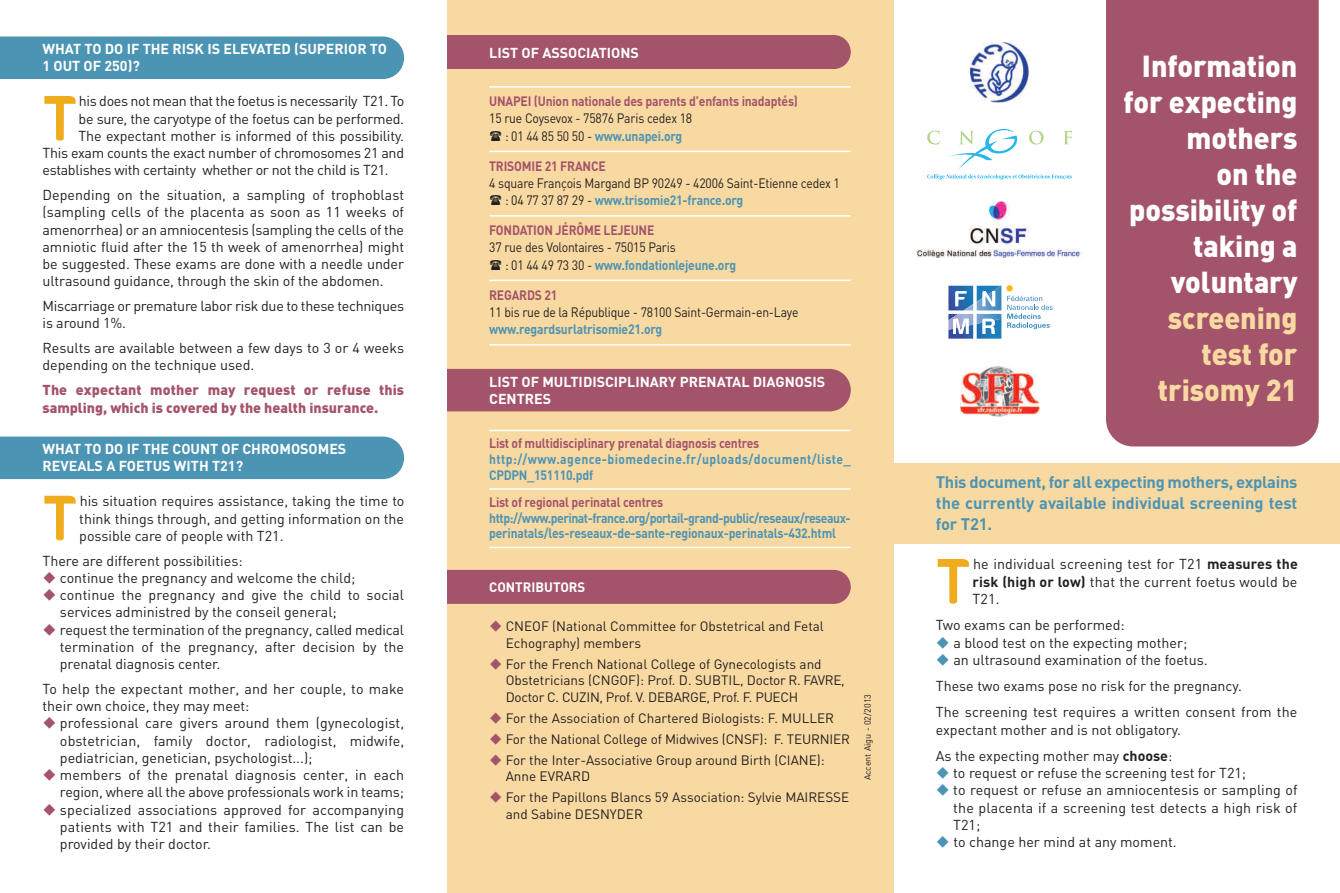
<style>
.page{position:relative;width:1340px;height:893px;background:#fff}
.page>*{position:absolute;margin:0;border:0;box-sizing:border-box;transform-origin:0 0}
.t1{font:62.85px "Integral";color:#efac1c;scale:2 1}
.t2{font:900 30px/36px "DIN";color:#fff;text-align:right;scale:.95 1}
.t3{font:900 30px/36px "DIN";color:#f9d9a2;text-align:right;scale:.95 1}
.t4{font:700 16.5px/21px "DIN";color:#4c94b3;text-align:justify}
.t5{font:14.25px/17.2px "DIN";color:#231f20;text-align:justify}
.t6{font:14.25px/17.2px "DIN";letter-spacing:-.02em;color:#231f20}
.t7{font:700 14.25px/17.2px "DIN";color:#fff}
.t8{font:900 14.25px/17.2px "DIN";color:#a4546a}
.t9{font:14.25px "DIN";letter-spacing:-.025em;color:#231f20}
.t10{font:13.5px/16.5px "DIN";letter-spacing:-.01em;color:#231f20}
.t11{font:13.5px/17.2px "DIN";letter-spacing:-.01em;color:#231f20;scale:.9 1}
.t12{font:700 13.5px "DIN";letter-spacing:-.015em;color:#a4546a;scale:.9 1}
.t13{font:700 13.5px/15.8px "DIN";letter-spacing:-.035em;color:#4c94b3;scale:.9 1}
.t14{font:700 13.5px/15.8px "DIN";letter-spacing:.035em;color:#4c94b3;scale:.9 1}
.t15{font:700 13.5px "DIN";letter-spacing:-.015em;color:#4c94b3;scale:.9 1}
.t16{font:700 13.5px "DIN";color:#fff}
.t17{font:9px "DIN";color:#231f20}
.s1{color:#a4546a}
.s2{font-weight:700;color:#4c94b3}
.s3{font-weight:700}
.s4{color:#4c94b3}
</style>
<div class="page">
<div style="left:893px;top:463px;width:446px;height:81px;background:#f9d9a2"></div>
<div style="left:446px;top:0;width:447px;height:893px;background:#f9d9a2"></div>
<div style="left:0;top:437px;width:404px;height:42px;background:#4c94b3"></div>
<div style="left:0;top:37px;width:404px;height:42px;background:#4c94b3"></div>
<div style="left:1106px;top:0;width:212px;height:446px;background:#a4546a"></div>
<svg style="left:927px;top:129px;width:145px;height:51px"></svg>
<img style="left:970px;top:42px;width:58px;height:60px">
<img style="left:916px;top:202px;width:166px;height:56px">
<img style="left:960px;top:367px;width:79px;height:49px">
<svg style="left:948px;top:285px;width:104px;height:54px"></svg>
<div style="left:420px;top:35px;width:430px;height:34px;background:#a4546a;border-radius:17px"></div>
<div style="left:417px;top:26px;width:29px;height:59px;background:#fff"></div>
<hr style="left:489px;top:86px;width:361px;height:2px;background:#fff">
<hr style="left:489px;top:151px;width:361px;height:1px;background:#fff">
<hr style="left:489px;top:215px;width:361px;height:2px;background:#fff">
<hr style="left:489px;top:280px;width:361px;height:1px;background:#fff">
<hr style="left:489px;top:344px;width:361px;height:2px;background:#fff">
<div style="left:420px;top:369px;width:430px;height:42px;background:#a4546a;border-radius:21px"></div>
<div style="left:417px;top:360px;width:29px;height:59px;background:#fff"></div>
<hr style="left:489px;top:430px;width:361px;height:1px;background:#fff">
<hr style="left:489px;top:488px;width:361px;height:2px;background:#fff">
<hr style="left:489px;top:547px;width:361px;height:1px;background:#fff">
<div style="left:420px;top:570px;width:430px;height:34px;background:#a4546a;border-radius:17px"></div>
<div style="left:417px;top:561px;width:29px;height:59px;background:#fff"></div>
<p class="t7" style="left:43px;top:40px;width:346px">WHAT TO DO IF THE RISK IS ELEVATED (SUPERIOR TO<br>1 OUT OF 250)?</p>
<h1 class="t1" style="left:43px;top:96px;width:23px">T</h1>
<p class="t9" style="left:79px;top:93px;width:327px">his does not mean that the foetus is necessarily T21. To</p>
<p class="t6" style="left:79px;top:110px;width:327px">be sure, the caryotype of the foetus can be performed.</p>
<p class="t5" style="left:79px;top:127px;width:327px">The expectant mother is informed of this possibility.</p>
<p class="t6" style="left:43px;top:145px;width:363px">This exam counts the exact number of chromosomes 21 and</p>
<p class="t6" style="left:43px;top:162px;width:348px">establishes with certainty whether or not the child is T21.</p>
<p class="t5" style="left:43px;top:187px;width:363px">Depending on the situation, a sampling of trophoblast (sampling cells of the placenta as soon as 11 weeks of amenorrhea) or an amniocentesis (sampling the cells of the amniotic fluid after the 15 th week of amenorrhea) might be suggested. These exams are done with a needle under ultrasound guidance, through the skin of the abdomen.</p>
<p class="t6" style="left:43px;top:298px;width:363px">Miscarriage or premature labor risk due to these techniques is around 1%.</p>
<p class="t5" style="left:43px;top:340px;width:363px">Results are available between a few days to 3 or 4 weeks depending on the technique used.</p>
<p class="t8" style="left:43px;top:382px;width:363px">The expectant mother may request or refuse this sampling, which is covered by the health insurance.</p>
<p class="t7" style="left:43px;top:440px;width:305px">WHAT TO DO IF THE COUNT OF CHROMOSOMES<br>REVEALS A FOETUS WITH T21?</p>
<h1 class="t1" style="left:43px;top:496px;width:23px">T</h1>
<p class="t5" style="left:79px;top:493px;width:327px">his situation requires assistance, taking the time to think things through, and getting information on the possible care of people with T21.</p>
<p class="t5" style="left:43px;top:552px;width:202px">There are different possibilities:</p>
<p class="t5" style="left:43px;top:569px;width:314px"><span class="s1">◆</span> continue the pregnancy and welcome the child;</p>
<p class="t5" style="left:60px;top:586px;width:345px;text-indent:-17px"><span class="s1">◆</span> continue the pregnancy and give the child to social services administred by the conseil general;</p>
<p class="t5" style="left:60px;top:621px;width:345px;text-indent:-17px"><span class="s1">◆</span> request the termination of the pregnancy, called medical termination of the pregnancy, after decision by the prenatal diagnosis center.</p>
<p class="t5" style="left:42px;top:680px;width:363px">To help the expectant mother, and her couple, to make their own choice, they may meet:</p>
<p class="t5" style="left:60px;top:715px;width:345px;text-indent:-17px"><span class="s1">◆</span> professional care givers around them (gynecologist, obstetrician, family doctor, radiologist, midwife, pediatrician, genetician, psychologist...);</p>
<p class="t5" style="left:43px;top:766px;width:363px;text-align:right"><span class="s1">◆</span> members of the prenatal diagnosis center, in each region, where all the above professionals work in teams;</p>
<p class="t5" style="left:60px;top:801px;width:345px;text-indent:-17px"><span class="s1">◆</span> specialized associations approved for accompanying patients with T21 and their families. The list can be provided by their doctor.</p>
<p class="t7" style="left:489px;top:45px;width:151px">LIST OF ASSOCIATIONS</p>
<p class="t12" style="left:489px;top:94px;width:344px">UNAPEI (Union nationale des parents d’enfants inadaptés)</p>
<p class="t11" style="left:489px;top:110px;width:227px;text-align:center">15 rue Coysevox - 75876 Paris cedex 18 : 01 44 85 50 50 - <span class="s2">www.unapei.org</span></p>
<p class="t12" style="left:489px;top:158px;width:131px">TRISOMIE 21 FRANCE</p>
<p class="t11" style="left:505px;top:175px;width:373px;text-indent:-16px">4 square François Margand BP 90249 - 42006 Saint-Etienne cedex 1 : 04 77 37 87 29 - <span class="s2">www.trisomie21-france.org</span></p>
<p class="t12" style="left:489px;top:223px;width:185px">FONDATION JÉRÔME LEJEUNE</p>
<p class="t11" style="left:505px;top:239px;width:258px;text-indent:-16px">37 rue des Volontaires - 75015 Paris<br>: 01 44 49 73 30 - <span class="s2">www.fondationlejeune.org</span></p>
<p class="t12" style="left:489px;top:287px;width:77px">REGARDS 21</p>
<p class="t11" style="left:489px;top:304px;width:345px">11 bis rue de la République - 78100 Saint-Germain-en-Laye</p>
<p class="t15" style="left:489px;top:322px;width:194px">www.regardsurlatrisomie21.org</p>
<p class="t7" style="left:489px;top:374px;width:337px;line-height:16.5px">LIST OF MULTIDISCIPLINARY PRENATAL DIAGNOSIS<br>CENTRES</p>
<p class="t12" style="left:489px;top:436px;width:301px">List of multidisciplinary prenatal diagnosis centres</p>
<p class="t14" style="left:489px;top:451px;width:403px">http://www.agence-biomedecine.fr/uploads/document/liste_<br>CPDPN_151110.pdf</p>
<p class="t12" style="left:489px;top:494px;width:195px">List of regional perinatal centres</p>
<p class="t13" style="left:489px;top:510px;width:403px">http://www.perinat-france.org/portail-grand-public/reseaux/reseaux&shy;perinatals/les-reseaux-de-sante-regionaux-perinatals-432.html</p>
<p class="t16" style="left:489px;top:579px;width:98px">CONTRIBUTORS</p>
<p class="t10" style="left:505px;top:618px;width:319px;text-indent:-16px"><span class="s1">◆</span> CNEOF (National Committee for Obstetrical and Fetal<br>Echography) members</p>
<p class="t10" style="left:505px;top:656px;width:341px;text-indent:-17px"><span class="s1">◆</span> For the French National College of Gynecologists and<br>Obstetricians (CNGOF): Prof. D. SUBTIL, Doctor R. FAVRE,<br>Doctor C. CUZIN, Prof. V. DEBARGE, Prof. F. PUECH</p>
<p class="t10" style="left:489px;top:710px;width:346px"><span class="s1">◆</span> For the Association of Chartered Biologists: F. MULLER</p>
<p class="t10" style="left:489px;top:731px;width:362px"><span class="s1">◆</span> For the National College of Midwives (CNSF): F. TEURNIER</p>
<p class="t10" style="left:505px;top:752px;width:321px;text-indent:-17px"><span class="s1">◆</span> For the Inter-Associative Group around Birth (CIANE):<br>Anne EVRARD</p>
<p class="t10" style="left:505px;top:789px;width:345px;text-indent:-16px"><span class="s1">◆</span> For the Papillons Blancs 59 Association: Sylvie MAIRESSE and Sabine DESNYDER</p>
<p class="t17" style="left:862px;top:780px;width:88px;rotate:-90deg">Accent Aigu - 02/2013</p>
<h2 class="t2" style="left:1123px;top:48px;width:184px">Information for expecting mothers<br>on the possibility of taking a voluntary</h2>
<h2 class="t3" style="left:1157px;top:300px;width:148px">screening test for trisomy 21</h2>
<p class="t4" style="left:935px;top:471px;width:363px">This document, for all expecting mothers, explains the currently available individual screening test for T21.</p>
<h1 class="t1" style="left:935px;top:559px;width:23px">T</h1>
<p class="t5" style="left:972px;top:556px;width:327px">he individual screening test for T21 <span class="s3">measures the risk (high or low)</span> that the current foetus would be T21.</p>
<p class="t5" style="left:935px;top:617px;width:190px">Two exams can be performed:</p>
<p class="t5" style="left:935px;top:634px;width:253px"><span class="s4">◆</span> a blood test on the expecting mother;</p>
<p class="t5" style="left:935px;top:647px;width:363px;line-height:26.2px;text-align:left"><span class="s4">◆</span> an ultrasound examination of the foetus.<br>These two exams pose no risk for the pregnancy.<br>The screening test requires a written consent from the</p>
<p class="t5" style="left:935px;top:716px;width:247px;line-height:26.2px">expectant mother and is not obligatory.<br>As the expecting mother may <span class="s3">choose</span>:</p>
<p class="t5" style="left:935px;top:764px;width:312px"><span class="s4">◆</span> to request or refuse the screening test for T21;</p>
<p class="t5" style="left:953px;top:782px;width:345px;text-indent:-17px"><span class="s4">◆</span> to request or refuse an amniocentesis or sampling of the placenta if a screening test detects a high risk of T21;</p>
<p class="t5" style="left:935px;top:833px;width:242px"><span class="s4">◆</span> to change her mind at any moment.</p>
</div>
